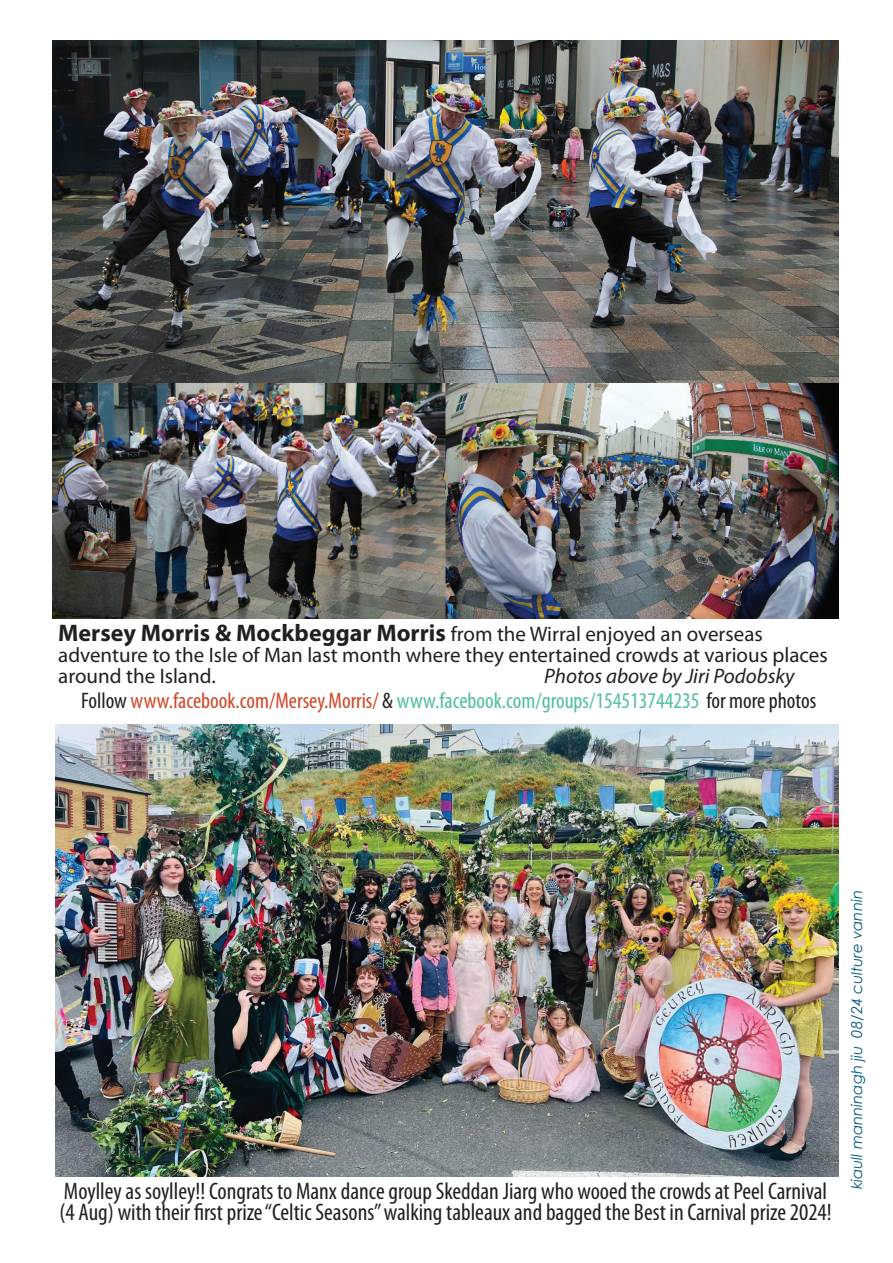
<style>
.page{position:relative;width:893px;height:1263px;background:#fff}
.page>*{position:absolute;margin:0;border:0;box-sizing:border-box;transform-origin:0 0}
.t1{font:condensed 24px/21px "Myriad Pro";color:#231f20}
.t2{font:condensed 22.5px "Myriad Pro";color:#51c09b}
.t3{font:21px/21px "Myriad Pro";color:#231f20}
.t4{font:italic 21px "Myriad Pro";color:#231f20}
.t5{font:italic 15px "Century Gothic";color:#005983}
.s1{font-weight:700;font-size:24px}
.s2{color:#231f20}
.s3{color:#d14627}
</style>
<div class="page">
<img style="left:53px;top:41px;width:785px;height:578px">
<img style="left:55px;top:725px;width:784px;height:452px">
<p class="t3" style="left:58px;top:623px;width:771px"><span class="s1">Mersey Morris &amp; Mockbeggar Morris</span> from the Wirral enjoyed an overseas adventure to the Isle of Man last month where they entertained crowds at various places around the Island.</p>
<p class="t4" style="left:544px;top:663px;width:252px">Photos above by Jiri Podobsky</p>
<p class="t2" style="left:81px;top:687px;width:736px"><span class="s2">Follow</span> <span class="s3">www.facebook.com/Mersey.Morris/</span> <span class="s2">&amp;</span> www.facebook.com/groups/154513744235 <span class="s2">for more photos</span></p>
<p class="t1" style="left:59px;top:1180px;width:774px">Moylley as soylley!! Congrats to Manx dance group Skeddan Jiarg who wooed the crowds at Peel Carnival (4 Aug) with their first prize “Celtic Seasons” walking tableaux and bagged the Best in Carnival prize 2024!</p>
<p class="t5" style="left:846px;top:1189px;width:301px;rotate:-90deg">kiaull manninagh jiu 08/24 culture vannin</p>
</div>
